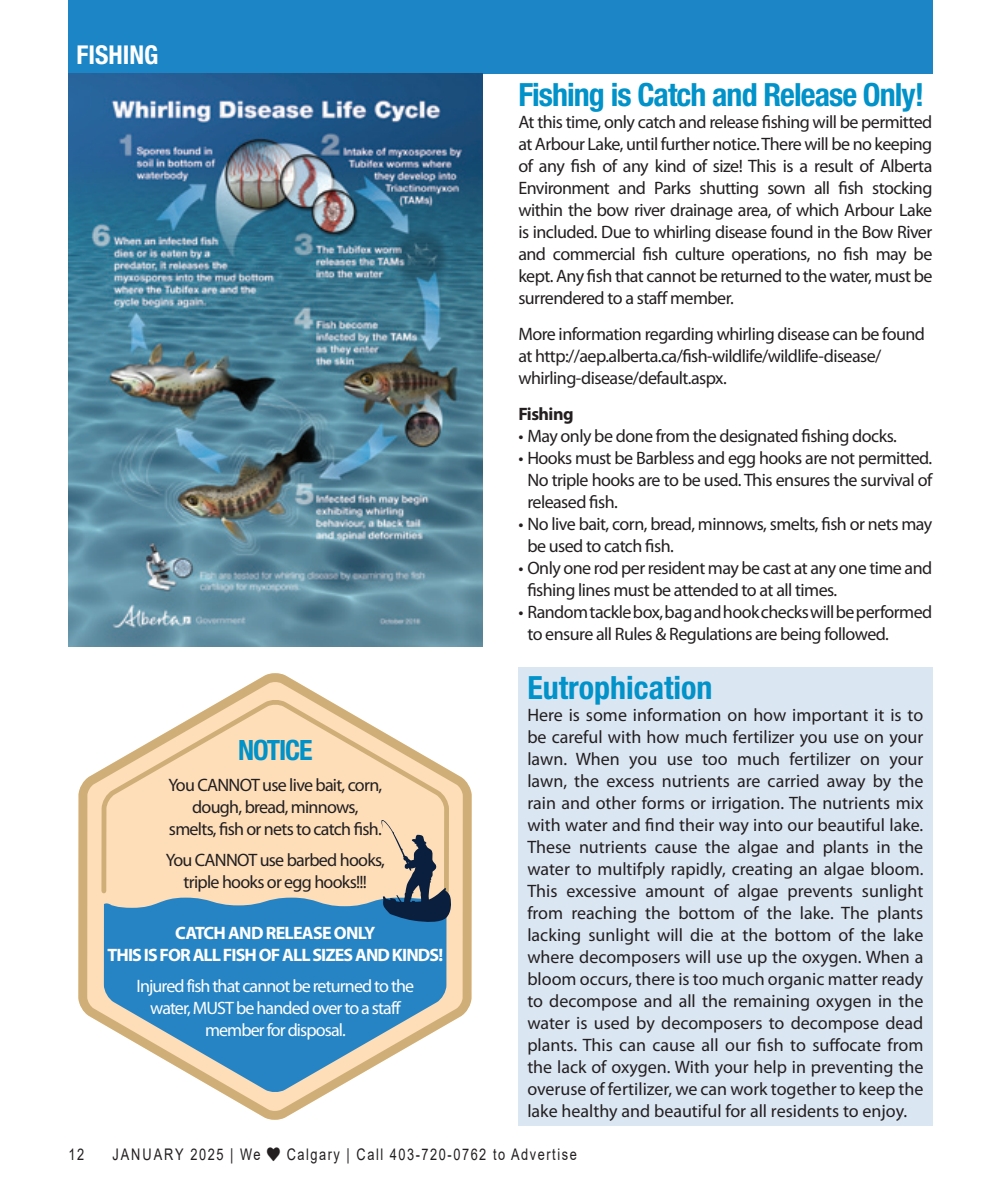
<style>
.page{position:relative;width:990px;height:1188px;background:#fff}
.page>*{position:absolute;margin:0;border:0;box-sizing:border-box;transform-origin:0 0}
.In_Around_title{font:700 condensed 32px "Helvetica Neue LT Std";letter-spacing:-.03em;color:#0092c8}
.In_Around_title-2{font:700 condensed 32px "Helvetica Neue LT Std";color:#0092c8}
.In_Around_title-3{font:700 condensed 28px "Helvetica Neue LT Std";letter-spacing:-.04em;color:#0092c8}
.t1{font:700 condensed 26px "Helvetica Neue LT Std";color:#fff}
.Body_text{font:18px/22px "Myriad Pro";letter-spacing:-.03em;color:#231f20}
.Body_text-2{font:18px/22px "Myriad Pro";letter-spacing:-.05em;color:#fff;text-align:center}
.Subhead{font:700 18px "Myriad Pro";letter-spacing:-.05em;color:#fff}
.Subhead-2{font:700 18px "Myriad Pro";letter-spacing:-.03em;color:#231f20}
.t2{font:16px "Arial";letter-spacing:.12em;color:#231f20;scale:.8 1}
.t3{font:16px "Arial";letter-spacing:.145em;color:#231f20;scale:.8 1}
</style>
<div class="page">
<div style="left:68px;top:0;width:864px;height:74px;background:#1b85c5"></div>
<img style="left:68px;top:74px;width:414px;height:572px">
<div style="left:518px;top:667px;width:414px;height:459px;background:#dbe6f3"></div>
<svg style="left:78px;top:771px;width:394px;height:349px"></svg>
<svg style="left:99px;top:673px;width:352px;height:223px"></svg>
<svg style="left:104px;top:898px;width:343px;height:195px;background:#5e9ec7"></svg>
<svg style="left:381px;top:819px;width:71px;height:104px;background:#99938a"></svg>
<p class="t1" style="left:77px;top:39px;width:83px">FISHING</p>
<p class="In_Around_title-3" style="left:238px;top:733px;width:76px">NOTICE</p>
<p class="Body_text" style="left:168px;top:774px;width:216px;text-align:center">You CANNOT use live bait, corn, dough, bread, minnows, smelts, fish or nets to catch fish.</p>
<p class="Body_text" style="left:166px;top:849px;width:221px;text-align:center">You CANNOT use barbed hooks, triple hooks or egg hooks!!!</p>
<p class="Subhead" style="left:175px;top:921px;width:202px">CATCH AND RELEASE ONLY</p>
<p class="Subhead" style="left:108px;top:943px;width:337px">THIS IS FOR ALL FISH OF ALL SIZES AND KINDS!</p>
<p class="Body_text-2" style="left:136px;top:975px;width:279px">Injured fish that cannot be returned to the water, MUST be handed over to a staff member for disposal.</p>
<p class="In_Around_title" style="left:518px;top:75px;width:407px">Fishing is Catch and Release Only!</p>
<p class="Body_text" style="left:518px;top:110px;width:416px;text-align:justify">At this time, only catch and release fishing will be permitted at Arbour Lake, until further notice. There will be no keeping of any fish of any kind of size! This is a result of Alberta Environment and Parks shutting sown all fish stocking within the bow river drainage area, of which Arbour Lake is included. Due to whirling disease found in the Bow River and commercial fish culture operations, no fish may be kept. Any fish that cannot be returned to the water, must be surrendered to a staff member.</p>
<p class="Body_text" style="left:518px;top:323px;width:408px">More information regarding whirling disease can be found at http://aep.alberta.ca/fish-wildlife/wildlife-disease/ whirling-disease/default.aspx.</p>
<p class="Subhead-2" style="left:518px;top:403px;width:57px">Fishing</p>
<p class="Body_text" style="left:518px;top:425px;width:380px">• May only be done from the designated fishing docks.</p>
<p class="Body_text" style="left:527px;top:447px;width:407px;text-align:justify;text-indent:-9px">• Hooks must be Barbless and egg hooks are not permitted.<br>No triple hooks are to be used. This ensures the survival of released fish.</p>
<p class="Body_text" style="left:527px;top:513px;width:406px;text-indent:-9px">• No live bait, corn, bread, minnows, smelts, fish or nets may be used to catch fish.</p>
<p class="Body_text" style="left:527px;top:557px;width:406px;text-indent:-9px">• Only one rod per resident may be cast at any one time and fishing lines must be attended to at all times.</p>
<p class="Body_text" style="left:527px;top:601px;width:407px;text-indent:-9px">• Random tackle box, bag and hook checks will be performed to ensure all Rules &amp; Regulations are being followed.</p>
<p class="In_Around_title-2" style="left:527px;top:668px;width:187px">Eutrophication</p>
<p class="Body_text" style="left:527px;top:704px;width:398px;text-align:justify">Here is some information on how important it is to be careful with how much fertilizer you use on your lawn. When you use too much fertilizer on your lawn, the excess nutrients are carried away by the rain and other forms or irrigation. The nutrients mix with water and find their way into our beautiful lake.<br>These nutrients cause the algae and plants in the water to multifply rapidly, creating an algae bloom.<br>This excessive amount of algae prevents sunlight from reaching the bottom of the lake. The plants lacking sunlight will die at the bottom of the lake where decomposers will use up the oxygen. When a bloom occurs, there is too much organic matter ready to decompose and all the remaining oxygen in the water is used by decomposers to decompose dead plants. This can cause all our fish to suffocate from the lack of oxygen. With your help in preventing the overuse of fertilizer, we can work together to keep the lake healthy and beautiful for all residents to enjoy.</p>
<p class="t2" style="left:68px;top:1143px;width:21px">12</p>
<p class="t3" style="left:112px;top:1143px;width:187px">JANUARY 2025 | We</p>
<p class="t2" style="left:287px;top:1143px;width:364px">Calgary | Call 403-720-0762 to Advertise</p>
</div>
